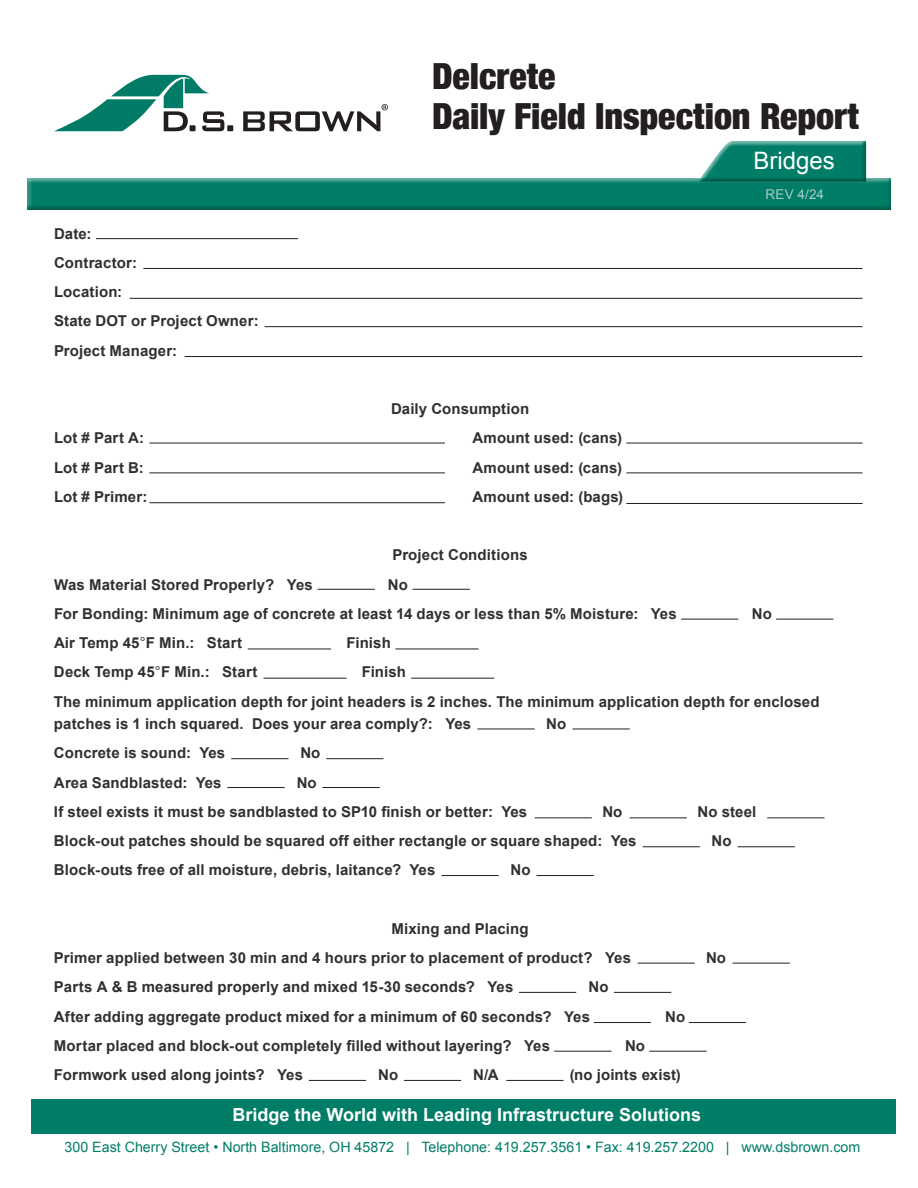
<style>
.page{position:relative;width:918px;height:1188px;background:#fff}
.page>*{position:absolute;margin:0;border:0;box-sizing:border-box;transform-origin:0 0}
.t1{font:900 condensed 36px/40.5px "Helvetica Neue";color:#231f20}
.t2{font:24px "Arial";color:#fff}
.t3{font:700 18px "Arial";color:#fff}
.t4{font:700 15px/29.2px "Arial";letter-spacing:.01em;color:#312f30}
.t5{font:14.25px "Arial";color:#007d67}
.t6{font:13.5px "Arial";color:#a8ccc4}
.s1{font-weight:400}
</style>
<div class="page">
<div style="left:32px;top:1099px;width:864px;height:34px;background:#007d67"></div>
<div style="left:26px;top:178px;width:867px;height:34px;background:#007d67;opacity:.75"></div>
<div style="left:695px;top:140px;width:172px;height:44px;background:#007d67;opacity:.75"></div>
<svg style="left:54px;top:75px;width:179px;height:56px"></svg>
<svg style="left:243px;top:104px;width:145px;height:27px"></svg>
<hr style="left:96px;top:238px;width:202px;height:1px;background:#231f20">
<hr style="left:143px;top:268px;width:720px;height:1px;background:#231f20">
<hr style="left:130px;top:298px;width:733px;height:1px;background:#231f20">
<hr style="left:265px;top:326px;width:598px;height:1px;background:#231f20">
<hr style="left:185px;top:356px;width:678px;height:1px;background:#231f20">
<hr style="left:149px;top:443px;width:296px;height:1px;background:#231f20">
<hr style="left:149px;top:473px;width:296px;height:1px;background:#231f20">
<hr style="left:149px;top:502px;width:296px;height:1px;background:#231f20">
<hr style="left:626px;top:443px;width:237px;height:1px;background:#231f20">
<hr style="left:626px;top:473px;width:237px;height:1px;background:#231f20">
<hr style="left:318px;top:589px;width:57px;height:1px;background:#231f20">
<hr style="left:413px;top:589px;width:57px;height:1px;background:#231f20">
<hr style="left:681px;top:619px;width:57px;height:1px;background:#231f20">
<hr style="left:776px;top:619px;width:57px;height:1px;background:#231f20">
<hr style="left:248px;top:649px;width:83px;height:1px;background:#231f20">
<hr style="left:395px;top:649px;width:84px;height:1px;background:#231f20">
<hr style="left:263px;top:678px;width:84px;height:1px;background:#231f20">
<hr style="left:411px;top:678px;width:83px;height:1px;background:#231f20">
<hr style="left:535px;top:817px;width:57px;height:1px;background:#231f20">
<hr style="left:630px;top:817px;width:57px;height:1px;background:#231f20">
<hr style="left:638px;top:963px;width:57px;height:1px;background:#231f20">
<hr style="left:733px;top:963px;width:57px;height:1px;background:#231f20">
<hr style="left:519px;top:992px;width:57px;height:1px;background:#231f20">
<hr style="left:614px;top:992px;width:57px;height:1px;background:#231f20">
<hr style="left:594px;top:1022px;width:57px;height:1px;background:#231f20">
<hr style="left:689px;top:1022px;width:57px;height:1px;background:#231f20">
<hr style="left:626px;top:503px;width:237px;height:1px;background:#231f20">
<hr style="left:477px;top:729px;width:58px;height:1px;background:#231f20">
<hr style="left:573px;top:729px;width:57px;height:1px;background:#231f20">
<hr style="left:231px;top:758px;width:57px;height:1px;background:#231f20">
<hr style="left:326px;top:758px;width:58px;height:1px;background:#231f20">
<hr style="left:227px;top:787px;width:58px;height:1px;background:#231f20">
<hr style="left:322px;top:787px;width:58px;height:1px;background:#231f20">
<hr style="left:767px;top:817px;width:57px;height:1px;background:#231f20">
<hr style="left:643px;top:846px;width:57px;height:1px;background:#231f20">
<hr style="left:738px;top:846px;width:57px;height:1px;background:#231f20">
<hr style="left:441px;top:875px;width:58px;height:1px;background:#231f20">
<hr style="left:537px;top:875px;width:57px;height:1px;background:#231f20">
<hr style="left:554px;top:1051px;width:57px;height:1px;background:#231f20">
<hr style="left:649px;top:1051px;width:57px;height:1px;background:#231f20">
<hr style="left:309px;top:1080px;width:57px;height:1px;background:#231f20">
<hr style="left:404px;top:1080px;width:57px;height:1px;background:#231f20">
<hr style="left:506px;top:1080px;width:58px;height:1px;background:#231f20">
<h1 class="t1" style="left:432px;top:54px;width:428px">Delcrete<br>Daily Field Inspection Report</h1>
<h2 class="t2" style="left:754px;top:145px;width:83px">Bridges</h2>
<p class="t4" style="left:54px;top:219px;width:206px">Date:<br>Contractor:<br>Location:<br>State DOT or Project Owner:<br>Project Manager:</p>
<p class="t4" style="left:391px;top:395px;width:140px">Daily Consumption</p>
<p class="t4" style="left:54px;top:424px;width:92px">Lot # Part A:</p>
<p class="t4" style="left:472px;top:424px;width:151px">Amount used: (cans)</p>
<p class="t4" style="left:54px;top:453px;width:91px">Lot # Part B:</p>
<p class="t4" style="left:472px;top:453px;width:151px">Amount used: (cans)</p>
<p class="t4" style="left:54px;top:483px;width:95px">Lot # Primer:</p>
<p class="t4" style="left:472px;top:483px;width:152px">Amount used: (bags)</p>
<p class="t4" style="left:393px;top:541px;width:137px">Project Conditions</p>
<p class="t4" style="left:54px;top:570px;width:260px">Was Material Stored Properly? Yes</p>
<p class="t4" style="left:54px;top:570px;width:624px;text-indent:334px">No<br>For Bonding: Minimum age of concrete at least 14 days or less than 5% Moisture: Yes</p>
<p class="t6" style="left:766px;top:185px;width:60px">REV 4/24</p>
<p class="t4" style="left:752px;top:600px;width:22px">No</p>
<p class="t4" style="left:54px;top:629px;width:190px">Air Temp 45<span class="s1">°</span>F Min.: Start</p>
<p class="t4" style="left:346px;top:629px;width:46px">Finish</p>
<p class="t4" style="left:54px;top:658px;width:205px">Deck Temp 45<span class="s1">°</span>F Min.: Start</p>
<p class="t4" style="left:54px;top:658px;width:767px;text-indent:308px">Finish<br>The minimum application depth for joint headers is 2 inches. The minimum application depth for enclosed</p>
<p class="t4" style="left:54px;top:710px;width:419px">patches is 1 inch squared. Does your area comply?: Yes</p>
<p class="t4" style="left:546px;top:710px;width:22px">No</p>
<p class="t4" style="left:54px;top:739px;width:173px">Concrete is sound: Yes</p>
<p class="t4" style="left:300px;top:739px;width:22px">No</p>
<p class="t4" style="left:54px;top:768px;width:169px">Area Sandblasted: Yes</p>
<p class="t4" style="left:54px;top:768px;width:475px;text-indent:243px">No<br>If steel exists it must be sandblasted to SP10 finish or better: Yes</p>
<p class="t4" style="left:602px;top:798px;width:22px">No</p>
<p class="t4" style="left:697px;top:798px;width:61px">No steel</p>
<p class="t4" style="left:54px;top:827px;width:584px">Block-out patches should be squared off either rectangle or square shaped: Yes</p>
<p class="t4" style="left:712px;top:827px;width:22px">No</p>
<p class="t4" style="left:54px;top:856px;width:383px">Block-outs free of all moisture, debris, laitance? Yes</p>
<p class="t4" style="left:511px;top:856px;width:22px">No</p>
<p class="t4" style="left:54px;top:915px;width:579px;text-indent:338px">Mixing and Placing<br>Primer applied between 30 min and 4 hours prior to placement of product? Yes</p>
<p class="t4" style="left:54px;top:973px;width:461px">Parts A &amp; B measured properly and mixed 15-30 seconds? Yes</p>
<p class="t4" style="left:54px;top:973px;width:556px;text-indent:535px">No<br>After adding aggregate product mixed for a minimum of 60 seconds? Yes</p>
<p class="t4" style="left:665px;top:1002px;width:22px">No</p>
<p class="t4" style="left:54px;top:1032px;width:498px">Mortar placed and block-out completely filled without layering? Yes</p>
<p class="t4" style="left:625px;top:1032px;width:22px">No</p>
<p class="t4" style="left:54px;top:1061px;width:251px">Formwork used along joints? Yes</p>
<p class="t4" style="left:378px;top:1061px;width:22px">No</p>
<p class="t4" style="left:473px;top:1061px;width:27px">N/A</p>
<p class="t4" style="left:570px;top:1061px;width:113px">(no joints exist)</p>
<p class="t4" style="left:706px;top:944px;width:22px">No</p>
<p class="t3" style="left:232px;top:1103px;width:470px">Bridge the World with Leading Infrastructure Solutions</p>
<p class="t5" style="left:65px;top:1138px;width:797px">300 East Cherry Street • North Baltimore, OH 45872 | Telephone: 419.257.3561 • Fax: 419.257.2200 | www.dsbrown.com</p>
</div>
